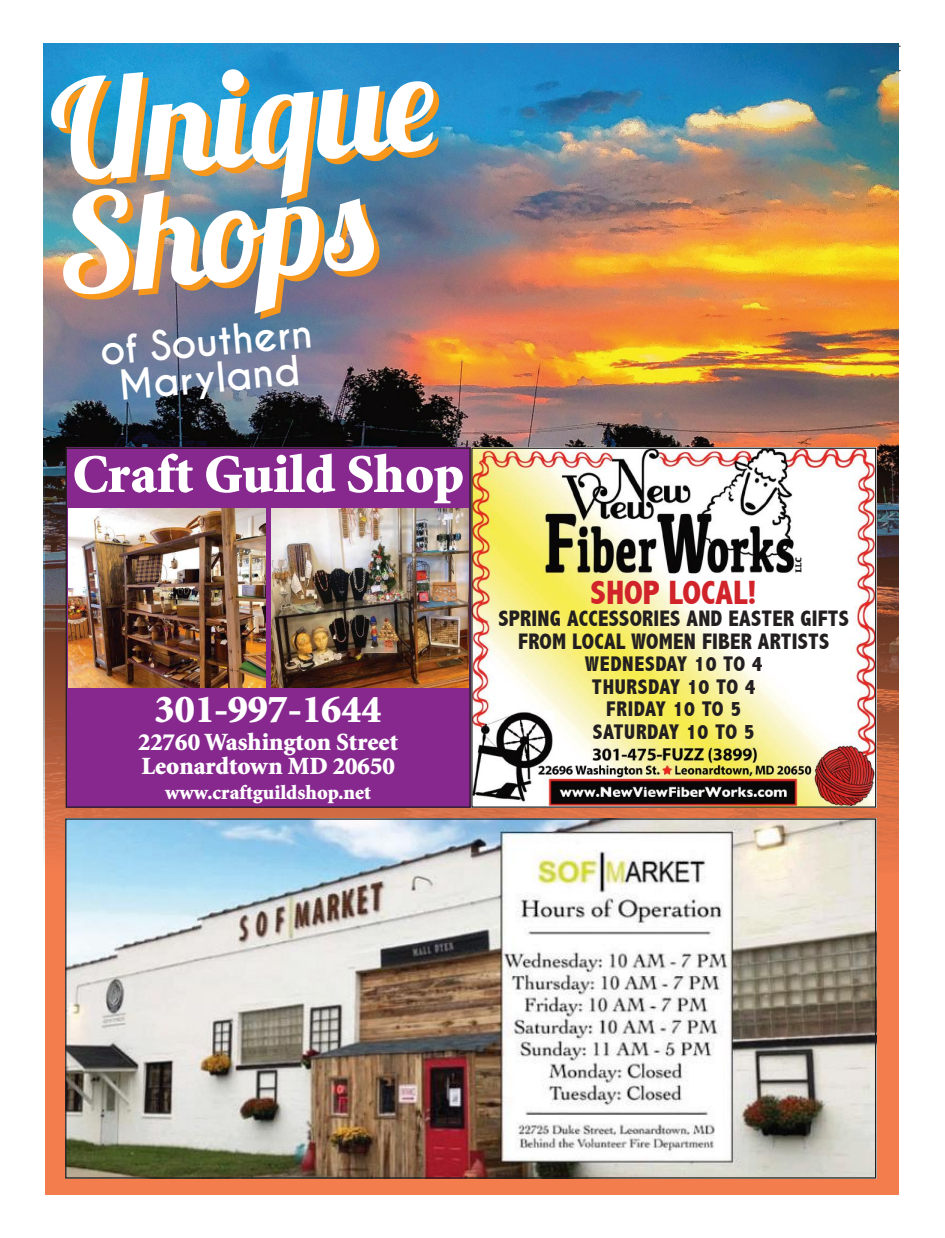
<style>
.page{position:relative;width:945px;height:1238px;background:#fff}
.page>*{position:absolute;margin:0;border:0;box-sizing:border-box;transform-origin:0 0}
.t1{font:137.75px/113px "Lobster 1.3";color:#fff}
.t2{font:900 54.62px "Minion Std";color:#fff}
.t3{font:900 39.88px "Minion Std";color:#fff}
.t4{font:700 38.75px/36.2px "Caviar Dreams";color:#fff;text-align:center}
.t5{font:800 condensed 33.75px "Abadi";color:#d1232a}
.t6{font:900 24.88px/24.9px "Minion Std";color:#fff}
.t7{font:800 condensed 22.5px/22.5px "Abadi";letter-spacing:.01em;color:#231f20;text-align:center}
.t8{font:800 condensed 21.25px/22.5px "Abadi";letter-spacing:.03em;color:#231f20;text-align:center}
.t9{font:900 20.25px "Minion Std";color:#fff}
</style>
<div class="page">
<hr style="left:46px;top:70px;width:855px;height:1px;background:#231f20">
<hr style="left:44px;top:46px;width:857px;height:1px;background:#231f20">
<div style="left:45px;top:242px;width:854px;height:952px;background:#f47d4d"></div>
<img style="left:44px;top:44px;width:855px;height:828px">
<div style="left:66px;top:447px;width:405px;height:360px;background:#87288f"></div>
<img style="left:69px;top:508px;width:197px;height:179px">
<img style="left:271px;top:508px;width:197px;height:179px">
<div style="left:66px;top:447px;width:405px;height:360px;border:1px solid #231f20"></div>
<img style="left:67px;top:820px;width:807px;height:356px">
<img style="left:473px;top:449px;width:401px;height:356px">
<div style="left:471px;top:447px;width:405px;height:360px;border:1px solid #231f20"></div>
<h1 class="t1" style="left:41px;top:76px;width:393px;rotate:-5deg">Unique<br>Shops</h1>
<h3 class="t4" style="left:99px;top:334px;width:214px;rotate:-5deg">of Southern<br>Maryland</h3>
<h2 class="t2" style="left:73px;top:447px;width:393px">Craft Guild Shop</h2>
<h3 class="t3" style="left:155px;top:688px;width:228px">301-997-1644</h3>
<p class="t6" style="left:138px;top:730px;width:262px">22760 Washington Street<br>Leonardtown MD 20650</p>
<p class="t9" style="left:165px;top:782px;width:207px">www.craftguildshop.net</p>
<h3 class="t5" style="left:591px;top:573px;width:168px">SHOP LOCAL!</h3>
<p class="t7" style="left:498px;top:607px;width:352px">SPRING ACCESSORIES AND EASTER GIFTS<br>FROM LOCAL WOMEN FIBER ARTISTS</p>
<p class="t8" style="left:585px;top:653px;width:180px">WEDNESDAY 10 TO 4<br>THURSDAY 10 TO 4<br>FRIDAY 10 TO 5<br>SATURDAY 10 TO 5</p>
</div>
